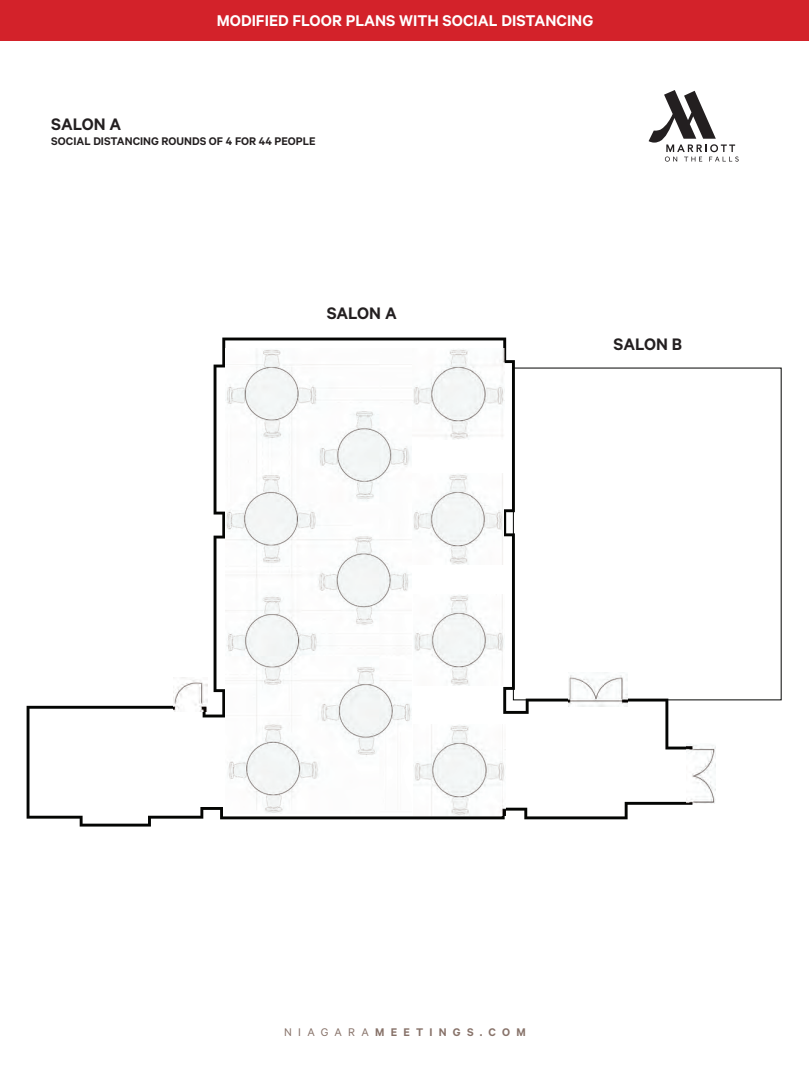
<style>
.page{position:relative;width:810px;height:1080px;background:#fff}
.page>*{position:absolute;margin:0;border:0;box-sizing:border-box;transform-origin:0 0}
.t1{font:600 18.75px "Calibre";letter-spacing:-.005em;color:#231f20}
.t2{font:600 17.5px "Calibre";color:#fff}
.t3{font:600 12.5px "Calibre";color:#231f20}
.t4{font:600 12.5px "Calibre";letter-spacing:.5em;color:#877269}
.s1{font-weight:400}
</style>
<div class="page">
<div style="left:1px;top:0;width:808px;height:41px;background:#d3222a"></div>
<svg style="left:649px;top:90px;width:90px;height:72px"></svg>
<svg style="left:27px;top:338px;width:665px;height:489px"></svg>
<div style="left:513px;top:368px;width:268px;height:332px;border:1px solid #040503"></div>
<img style="left:174px;top:678px;width:33px;height:33px">
<img style="left:686px;top:744px;width:30px;height:59px">
<img style="left:568px;top:673px;width:60px;height:33px">
<img style="left:226px;top:349px;width:185px;height:464px">
<img style="left:413px;top:349px;width:91px;height:91px">
<img style="left:412px;top:474px;width:92px;height:90px">
<img style="left:413px;top:595px;width:92px;height:91px">
<img style="left:414px;top:724px;width:91px;height:91px">
<h1 class="t2" style="left:217px;top:10px;width:378px">MODIFIED FLOOR PLANS WITH SOCIAL DISTANCING</h1>
<h1 class="t1" style="left:51px;top:113px;width:72px">SALON A</h1>
<h1 class="t3" style="left:51px;top:134px;width:266px">SOCIAL DISTANCING ROUNDS OF 4 FOR 44 PEOPLE</h1>
<h1 class="t1" style="left:327px;top:302px;width:72px">SALON A</h1>
<p class="t1" style="left:614px;top:333px;width:70px">SALON B</p>
<p class="t4" style="left:284px;top:1025px;width:243px"><span class="s1">NIAGARA</span>MEETINGS.COM</p>
</div>
